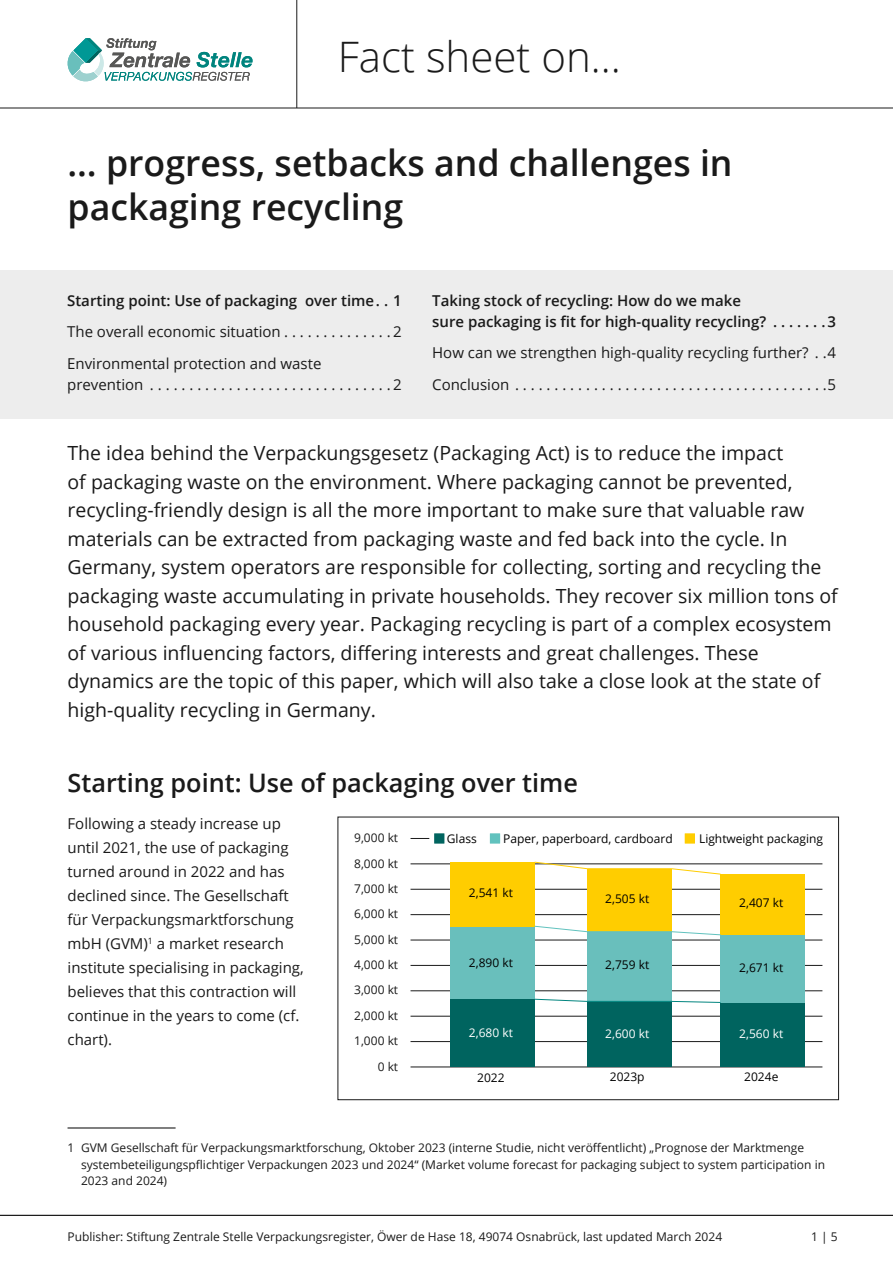
<style>
.page{position:relative;width:893px;height:1263px;background:#fff}
.page>*{position:absolute;margin:0;border:0;box-sizing:border-box;transform-origin:0 0}
.Titel{font:300 42px "Open Sans";color:#1a1a1a}
.t1{font:600 36px/43.5px "Open Sans";color:#1a1a1a}
.t2{font:600 25.5px "Open Sans";color:#1a1a1a}
.Anlesetext{font:19.5px/28.5px "Open Sans";color:#1a1a1a}
.Copy_Einzug_rechts{font:15px/24px "Open Sans";color:#1a1a1a}
.t3{font:600 15px/21px "Open Sans";color:#1a1a1a}
.Fußnote{font:12px/16.5px "Open Sans";color:#1a1a1a}
.t4{font:12px "Open Sans";color:#000}
.t5{font:12px/25.3px "Open Sans";color:#1a1a1a;text-align:right}
.t6{font:12px "Open Sans";color:#fff}
</style>
<div class="page">
<div style="left:0;top:270px;width:892px;height:148px;background:#ededed"></div>
<hr style="left:68px;top:1128px;width:108px;height:1px;background:#000">
<svg style="left:410px;top:838px;width:19px;height:1px"></svg>
<hr style="left:410px;top:864px;width:412px;height:1px;background:#1a1a1a">
<hr style="left:410px;top:889px;width:412px;height:1px;background:#1a1a1a">
<hr style="left:410px;top:914px;width:412px;height:1px;background:#1a1a1a">
<hr style="left:410px;top:940px;width:412px;height:1px;background:#1a1a1a">
<hr style="left:410px;top:965px;width:412px;height:1px;background:#1a1a1a">
<hr style="left:410px;top:991px;width:412px;height:1px;background:#1a1a1a">
<hr style="left:410px;top:1016px;width:412px;height:1px;background:#1a1a1a">
<hr style="left:410px;top:1041px;width:412px;height:1px;background:#1a1a1a">
<hr style="left:410px;top:1067px;width:412px;height:1px;background:#1a1a1a">
<svg style="left:534px;top:861px;width:187px;height:14px"></svg>
<div style="left:450px;top:999px;width:84px;height:68px;background:#00645f"></div>
<div style="left:450px;top:926px;width:84px;height:73px;background:#69bfbc"></div>
<div style="left:450px;top:862px;width:84px;height:64px;background:#ffcd00"></div>
<div style="left:587px;top:1001px;width:84px;height:66px;background:#00645f"></div>
<div style="left:587px;top:932px;width:84px;height:69px;background:#69bfbc"></div>
<div style="left:587px;top:869px;width:84px;height:63px;background:#ffcd00"></div>
<div style="left:720px;top:1002px;width:84px;height:65px;background:#00645f"></div>
<div style="left:720px;top:935px;width:84px;height:67px;background:#69bfbc"></div>
<div style="left:720px;top:874px;width:84px;height:61px;background:#ffcd00"></div>
<div style="left:434px;top:833px;width:10px;height:11px;background:#00645f"></div>
<div style="left:490px;top:833px;width:10px;height:11px;background:#61c2be"></div>
<div style="left:684px;top:833px;width:11px;height:11px;background:#ffcd00"></div>
<svg style="left:534px;top:925px;width:187px;height:11px"></svg>
<svg style="left:534px;top:998px;width:187px;height:5px"></svg>
<div style="left:337px;top:817px;width:501px;height:283px;border:1px solid #1a1a1a"></div>
<hr style="left:0;top:1215px;width:892px;height:1px;background:#1a1a1a">
<svg style="left:67px;top:38px;width:185px;height:44px"></svg>
<hr style="left:0;top:108px;width:892px;height:1px;background:#1a1a1a">
<hr style="left:296px;top:0;width:1px;height:108px;background:#1a1a1a">
<h1 class="Titel" style="left:338px;top:28px;width:285px">Fact sheet on…</h1>
<h2 class="t1" style="left:68px;top:140px;width:666px">… progress, setbacks and challenges in packaging recycling</h2>
<p class="t3" style="left:67px;top:290px;width:336px">Starting point: Use of packaging over time . . 1</p>
<p class="Copy_Einzug_rechts" style="left:67px;top:320px;width:336px">The overall economic situation . . . . . . . . . . . . . 2</p>
<p class="Copy_Einzug_rechts" style="left:67px;top:353px;width:336px;line-height:21px">Environmental protection and waste<br>prevention . . . . . . . . . . . . . . . . . . . . . . . . . . . . . . 2</p>
<p class="t3" style="left:432px;top:290px;width:405px">Taking stock of recycling: How do we make<br>sure packaging is fit for high-quality recycling? . . . . . . 3</p>
<p class="Copy_Einzug_rechts" style="left:432px;top:341px;width:405px">How can we strengthen high-quality recycling further? . 4</p>
<p class="Copy_Einzug_rechts" style="left:432px;top:372px;width:405px">Conclusion . . . . . . . . . . . . . . . . . . . . . . . . . . . . . . . . . . . . . . . 5</p>
<p class="Anlesetext" style="left:68px;top:439px;width:771px">The idea behind the Verpackungsgesetz (Packaging Act) is to reduce the impact<br>of packaging waste on the environment. Where packaging cannot be prevented, recycling-friendly design is all the more important to make sure that valuable raw materials can be extracted from packaging waste and fed back into the cycle. In Germany, system operators are responsible for collecting, sorting and recycling the packaging waste accumulating in private households. They recover six million tons of household packaging every year. Packaging recycling is part of a complex ecosystem of various influencing factors, differing interests and great challenges. These dynamics are the topic of this paper, which will also take a close look at the state of high-quality recycling in Germany.</p>
<h3 class="t2" style="left:68px;top:765px;width:512px">Starting point: Use of packaging over time</h3>
<p class="Copy_Einzug_rechts" style="left:68px;top:812px;width:238px">Following a steady increase up until 2021, the use of packaging turned around in 2022 and has declined since. The Gesellschaft für Verpackungsmarktforschung mbH (GVM)<sup>1</sup> a market research institute specialising in packaging, believes that this contraction will continue in the years to come (cf. chart).</p>
<p class="t5" style="left:354px;top:825px;width:45px">9,000 kt<br>8,000 kt<br>7,000 kt<br>6,000 kt<br>5,000 kt<br>4,000 kt<br>3,000 kt<br>2,000 kt<br>1,000 kt<br>0 kt</p>
<p class="t4" style="left:447px;top:830px;width:31px">Glass</p>
<p class="t4" style="left:503px;top:830px;width:171px">Paper, paperboard, cardboard</p>
<p class="t4" style="left:699px;top:830px;width:125px">Lightweight packaging</p>
<p class="t4" style="left:469px;top:884px;width:45px">2,541 kt</p>
<p class="t4" style="left:605px;top:890px;width:45px">2,505 kt</p>
<p class="t4" style="left:739px;top:895px;width:45px">2,407 kt</p>
<p class="t4" style="left:469px;top:954px;width:45px">2,890 kt</p>
<p class="t4" style="left:605px;top:956px;width:45px">2,759 kt</p>
<p class="t4" style="left:739px;top:960px;width:45px">2,671 kt</p>
<p class="t6" style="left:469px;top:1024px;width:45px">2,680 kt</p>
<p class="t4" style="left:477px;top:1069px;width:29px">2022</p>
<p class="t6" style="left:605px;top:1025px;width:45px">2,600 kt</p>
<p class="t4" style="left:610px;top:1069px;width:36px">2023p</p>
<p class="t6" style="left:739px;top:1025px;width:45px">2,560 kt</p>
<p class="t4" style="left:744px;top:1069px;width:36px">2024e</p>
<p class="Fußnote" style="left:81px;top:1139px;width:745px;text-indent:-14px">1 GVM Gesellschaft für Verpackungsmarktforschung, Oktober 2023 (interne Studie, nicht veröffentlicht) „Prognose der Marktmenge systembeteiligungspflichtiger Verpackungen 2023 und 2024“ (Market volume forecast for packaging subject to system participation in<br>2023 and 2024)</p>
<p class="Fußnote" style="left:68px;top:1229px;width:656px">Publisher: Stiftung Zentrale Stelle Verpackungsregister, Öwer de Hase 18, 49074 Osnabrück, last updated March 2024</p>
<p class="Fußnote" style="left:811px;top:1229px;width:28px">1 | 5</p>
</div>
